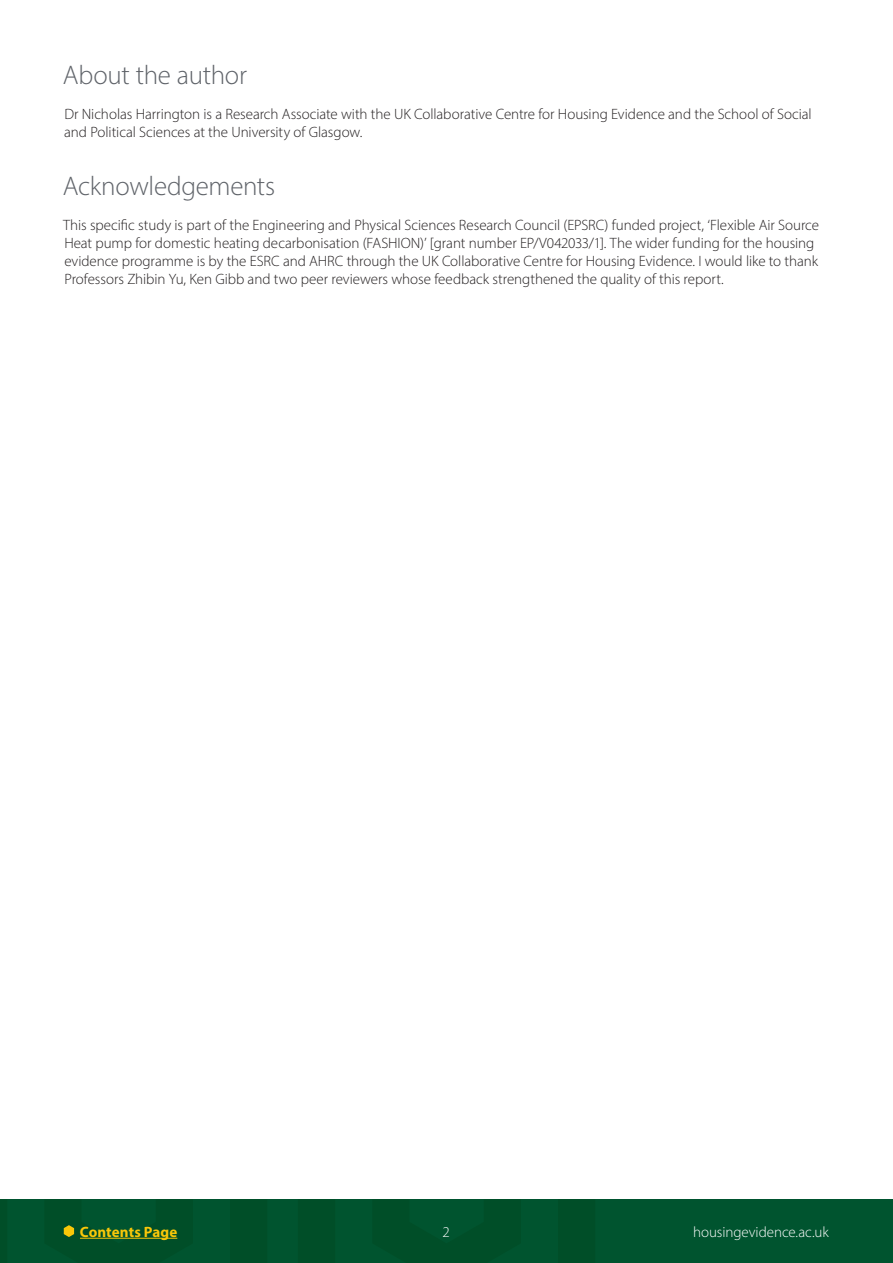
<style>
.page{position:relative;width:893px;height:1263px;background:#fff}
.page>*{position:absolute;margin:0;border:0;box-sizing:border-box;transform-origin:0 0}
.Sub_Title{font:300 27px "Myriad Pro";letter-spacing:-.01em;color:#5f6369}
.Body_Copy{font:300 15px/18px "Myriad Pro";letter-spacing:-.005em;color:#231f20}
.t1{font:300 15px "Myriad Pro";color:#fff}
.t2{font:700 15px "Myriad Pro";letter-spacing:.005em;color:#f9c709}
</style>
<div class="page">
<div style="left:0;top:1199px;width:893px;height:64px;background:#00542f"></div>
<svg style="left:63px;top:1225px;width:115px;height:14px"></svg>
<p class="Sub_Title" style="left:63px;top:59px;width:186px">About the author</p>
<p class="Body_Copy" style="left:64px;top:105px;width:749px">Dr Nicholas Harrington is a Research Associate with the UK Collaborative Centre for Housing Evidence and the School of Social and Political Sciences at the University of Glasgow.</p>
<p class="Sub_Title" style="left:63px;top:170px;width:214px">Acknowledgements</p>
<p class="Body_Copy" style="left:63px;top:216px;width:757px">This specific study is part of the Engineering and Physical Sciences Research Council (EPSRC) funded project, ‘Flexible Air Source Heat pump for domestic heating decarbonisation (FASHION)’ [grant number EP/V042033/1]. The wider funding for the housing evidence programme is by the ESRC and AHRC through the UK Collaborative Centre for Housing Evidence. I would like to thank Professors Zhibin Yu, Ken Gibb and two peer reviewers whose feedback strengthened the quality of this report.</p>
<p class="t2" style="left:80px;top:1222px;width:99px">Contents Page</p>
<p class="t1" style="left:442px;top:1223px;width:9px">2</p>
<p class="t1" style="left:693px;top:1223px;width:137px">housingevidence.ac.uk</p>
</div>
